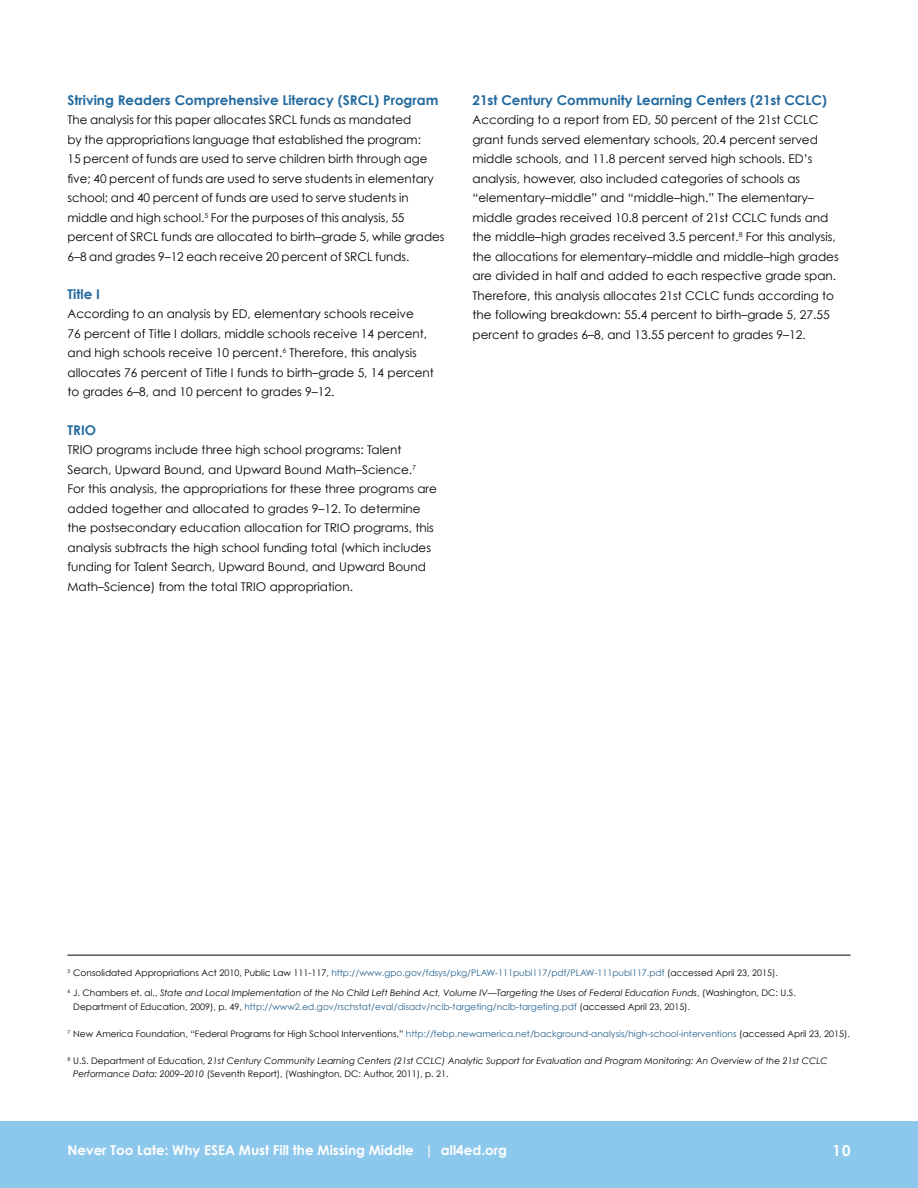
<style>
.page{position:relative;width:918px;height:1188px;background:#fff}
.page>*{position:absolute;margin:0;border:0;box-sizing:border-box;transform-origin:0 0}
.t1{font:700 15px "Century Gothic";color:#fff}
.t2{font:700 13.5px "Century Gothic";color:#236a9e}
.t3{font:700 13.5px "Century Gothic";color:#fff}
.t4{font:12px/19.5px "Century Gothic";color:#000}
.t5{font:italic 9px/13.5px "Century Gothic";color:#000}
.t6{font:9px "Century Gothic";color:#000}
.s1{color:#27628e}
.s2{font-style:normal}
.s3{font-style:normal;color:#27628e}
</style>
<div class="page">
<div style="left:0;top:1121px;width:918px;height:67px;background:#8cc7ec"></div>
<hr style="left:68px;top:955px;width:782px;height:1px;background:#000">
<p class="t2" style="left:68px;top:91px;width:372px">Striving Readers Comprehensive Literacy (SRCL) Program</p>
<p class="t4" style="left:68px;top:110px;width:378px">The analysis for this paper allocates SRCL funds as mandated<br>by the appropriations language that established the program:<br>15 percent of funds are used to serve children birth through age five; 40 percent of funds are used to serve students in elementary school; and 40 percent of funds are used to serve students in middle and high school. <sup>5</sup> For the purposes of this analysis, 55 percent of SRCL funds are allocated to birth–grade 5, while grades 6–8 and grades 9–12 each receive 20 percent of SRCL funds.</p>
<p class="t2" style="left:68px;top:285px;width:34px">Title I</p>
<p class="t4" style="left:67px;top:304px;width:368px">According to an analysis by ED, elementary schools receive<br>76 percent of Title I dollars, middle schools receive 14 percent, and high schools receive 10 percent. <sup>6</sup> Therefore, this analysis allocates 76 percent of Title I funds to birth–grade 5, 14 percent to grades 6–8, and 10 percent to grades 9–12.</p>
<p class="t2" style="left:68px;top:421px;width:30px">TRIO</p>
<p class="t4" style="left:68px;top:440px;width:371px">TRIO programs include three high school programs: Talent Search, Upward Bound, and Upward Bound Math–Science.<sup>7<br></sup>For this analysis, the appropriations for these three programs are added together and allocated to grades 9–12. To determine the postsecondary education allocation for TRIO programs, this analysis subtracts the high school funding total (which includes funding for Talent Search, Upward Bound, and Upward Bound Math–Science) from the total TRIO appropriation.</p>
<p class="t2" style="left:472px;top:91px;width:356px">21st Century Community Learning Centers (21st CCLC)</p>
<p class="t4" style="left:472px;top:110px;width:368px">According to a report from ED, 50 percent of the 21st CCLC grant funds served elementary schools, 20.4 percent served middle schools, and 11.8 percent served high schools. ED’s analysis, however, also included categories of schools as “elementary–middle” and “middle–high.” The elementary– middle grades received 10.8 percent of 21st CCLC funds and the middle–high grades received 3.5 percent.<sup>8</sup> For this analysis, the allocations for elementary–middle and middle–high grades are divided in half and added to each respective grade span.<br>Therefore, this analysis allocates 21st CCLC funds according to the following breakdown: 55.4 percent to birth–grade 5, 27.55 percent to grades 6–8, and 13.55 percent to grades 9–12.</p>
<p class="t6" style="left:68px;top:967px;width:710px"><sup>5</sup> Consolidated Appropriations Act 2010, Public Law 111-117, <span class="s1">http://www.gpo.gov/fdsys/pkg/PLAW-111publ117/pdf/PLAW-111publ117. pdf</span> (accessed April 23, 2015).</p>
<p class="t5" style="left:73px;top:986px;width:723px;text-indent:-6px"><sup>6</sup> <span class="s2">J. Chambers et. al.,</span> State and Local Implementation of the No Child Left Behind Act, Volume IV—Targeting the Uses of Federal Education Funds<span class="s2">, (Washington, DC: U.S.<br>Department of Education, 2009), p. 49,</span> <span class="s3">http://www2.ed.gov/rschstat/eval/disadv/nclb-targeting/nclb-targeting. pdf</span> <span class="s2">(accessed April 23, 2015).</span></p>
<p class="t6" style="left:68px;top:1028px;width:782px"><sup>7</sup> New America Foundation, “Federal Programs for High School Interventions,” <span class="s1">http://febp. newamerica. net/background-analysis/high-school-interventions</span> (accessed April 23, 2015).</p>
<p class="t5" style="left:73px;top:1053px;width:756px;text-indent:-6px"><sup>8</sup> <span class="s2">U.S. Department of Education,</span> 21st Century Community Learning Centers (21st CCLC) Analytic Support for Evaluation and Program Monitoring: An Overview of the 21st CCLC<br>Performance Data: 2009–2010 <span class="s2">(Seventh Report), (Washington, DC: Author, 2011), p. 21.</span></p>
<p class="t3" style="left:68px;top:1141px;width:441px">Never Too Late: Why ESEA Must Fill the Missing Middle | all4ed.org</p>
<p class="t1" style="left:833px;top:1141px;width:19px">10</p>
</div>
